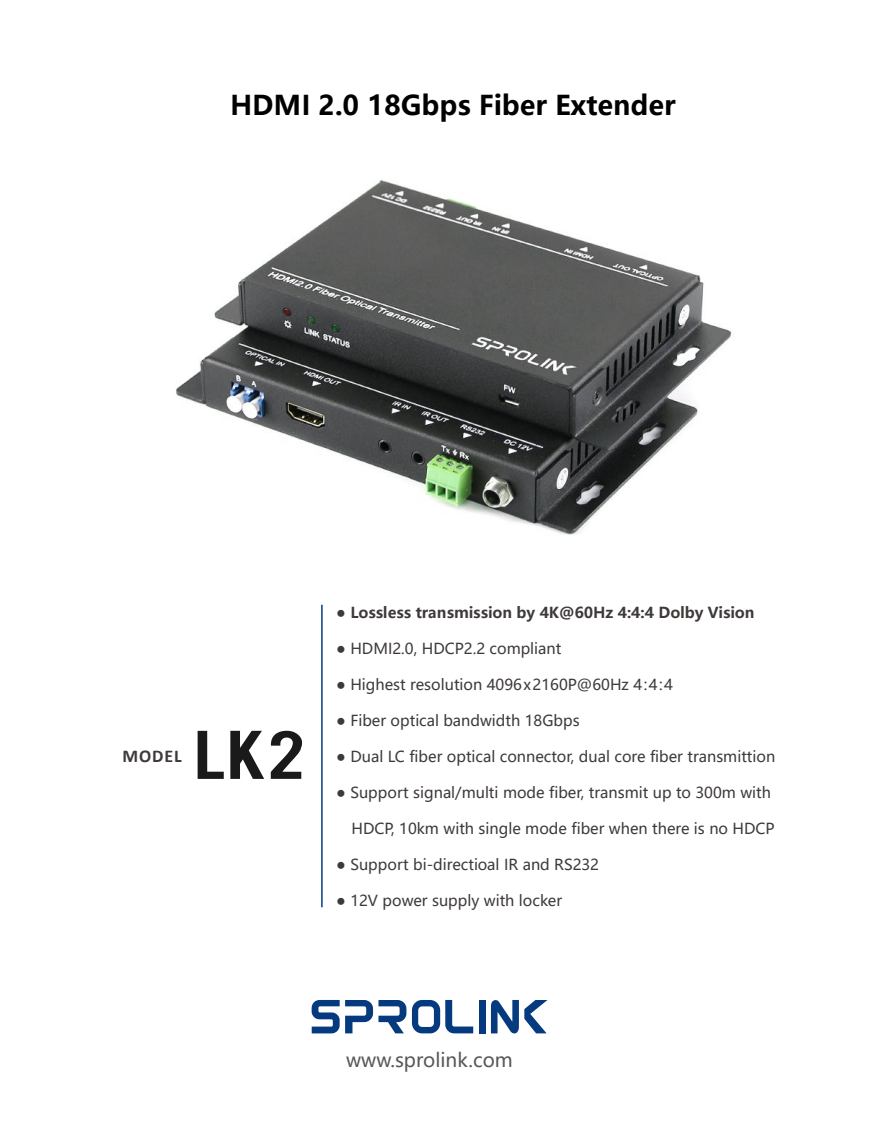
<style>
.page{position:relative;width:893px;height:1123px;background:#fff}
.page>*{position:absolute;margin:0;border:0;box-sizing:border-box;transform-origin:0 0}
.t1{font:54px "Bebas";color:#1a1a1a;scale:1.32 1}
.t2{font:700 27px "Microsoft Ya Hei";color:#000}
.t3{font:19.2px "Microsoft Ya Hei";color:#595757}
.t4{font:700 18px "Calibri";letter-spacing:.05em;color:#3e3a39}
.t5{font:15px "Microsoft Ya Hei";color:#3e3a39}
.t6{font:700 15px "Microsoft Ya Hei";color:#3e3a39}
.s1{font-weight:400}
</style>
<div class="page">
<img style="left:176px;top:179px;width:556px;height:426px">
<svg style="left:312px;top:1000px;width:94px;height:33px"></svg>
<svg style="left:491px;top:1000px;width:56px;height:33px"></svg>
<svg style="left:412px;top:1000px;width:61px;height:33px"></svg>
<div style="left:479px;top:1000px;width:6px;height:33px;background:#053b7e"></div>
<hr style="left:321px;top:605px;width:2px;height:302px;background:#053b7e">
<h2 class="t2" style="left:230px;top:87px;width:447px">HDMI 2.0 18Gbps Fiber Extender</h2>
<p class="t4" style="left:122px;top:743px;width:61px">MODEL</p>
<h1 class="t1" style="left:194px;top:716px;width:86px">LK2</h1>
<p class="t6" style="left:336px;top:602px;width:420px"><span class="s1">●</span> Lossless transmission by 4K@60Hz 4:4:4 Dolby Vision</p>
<p class="t5" style="left:336px;top:638px;width:227px">● HDMI2.0, HDCP2.2 compliant</p>
<p class="t5" style="left:336px;top:674px;width:338px">● Highest resolution 4096x2160P@60Hz 4:4:4</p>
<p class="t5" style="left:336px;top:710px;width:245px">● Fiber optical bandwidth 18Gbps</p>
<p class="t5" style="left:336px;top:746px;width:441px">● Dual LC fiber optical connector, dual core fiber transmittion</p>
<p class="t5" style="left:336px;top:782px;width:436px">● Support signal/multi mode fiber, transmit up to 300m with</p>
<p class="t5" style="left:352px;top:818px;width:425px">HDCP, 10km with single mode fiber when there is no HDCP</p>
<p class="t5" style="left:336px;top:854px;width:264px">● Support bi-directioal IR and RS232</p>
<p class="t5" style="left:336px;top:890px;width:227px">● 12V power supply with locker</p>
<p class="t3" style="left:346px;top:1047px;width:168px">www.sprolink.com</p>
</div>
